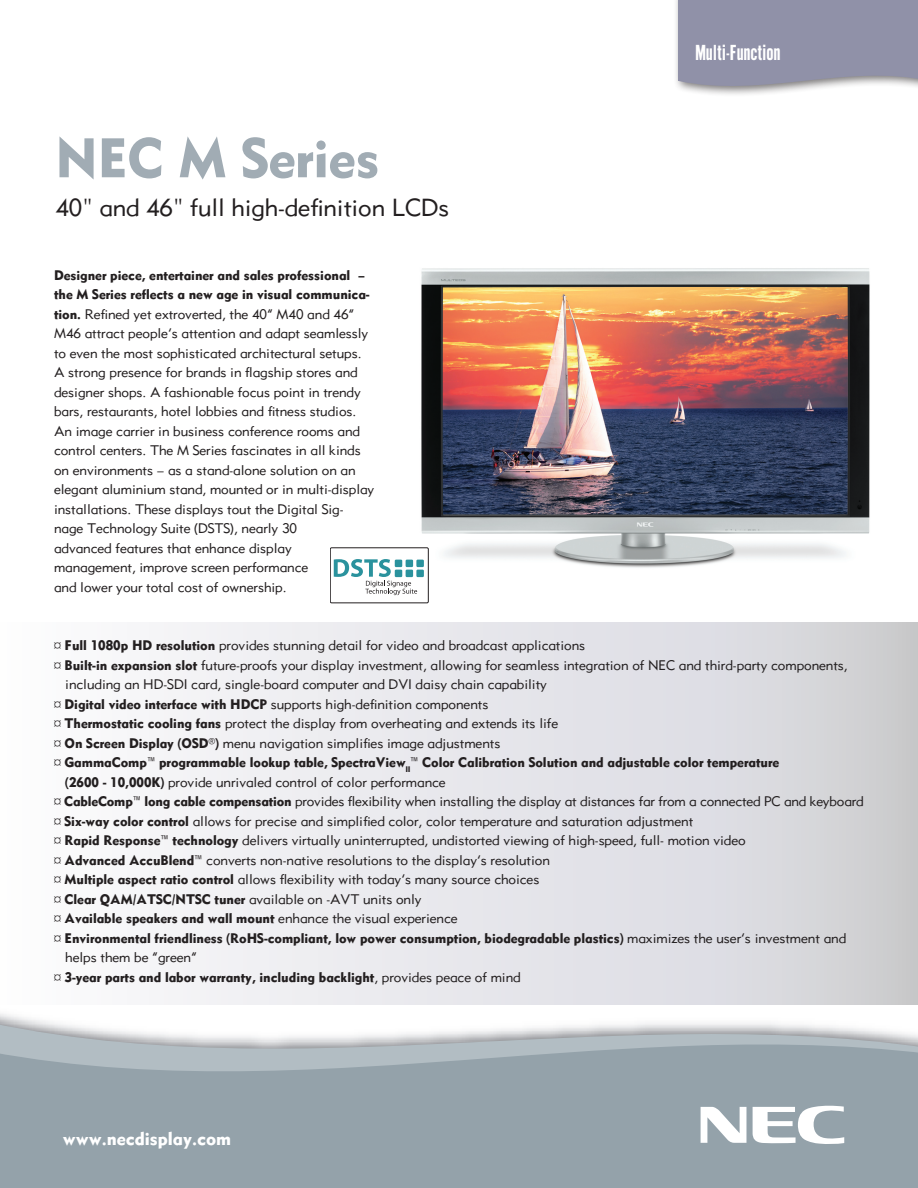
<style>
.page{position:relative;width:918px;height:1188px;background:#fff}
.page>*{position:absolute;margin:0;border:0;box-sizing:border-box;transform-origin:0 0}
.t1{font:54px "AT Gothic No 3";color:#a1acb4}
.t2{font:24px "AT Gothic No 2";color:#231f20}
.t3{font:21px "AT Gothic No 1";color:#fff}
.t4{font:18px "AT Gothic No 3";color:#fff}
.t5{font:13.5px/19.5px "AT Gothic No 2";color:#231f20}
.t6{font:13.5px/19.5px "AT Gothic No 3";color:#231f20}
.s1{font-family:"AT Gothic No 3"}
.s2{font-family:"AT Gothic No 2"}
</style>
<div class="page">
<img style="left:410px;top:268px;width:460px;height:310px">
<svg style="left:0;top:1004px;width:918px;height:184px;background:#a9b4ba"></svg>
<svg style="left:701px;top:1107px;width:45px;height:36px"></svg>
<svg style="left:753px;top:1105px;width:91px;height:39px"></svg>
<div style="left:673px;top:0;width:245px;height:97px;background:#231f20;opacity:.6"></div>
<svg style="left:678px;top:0;width:240px;height:97px;background:#9d9eb1"></svg>
<div style="left:0;top:622px;width:918px;height:382px;background:linear-gradient(to right,#fefdff,#d1d1d6)"></div>
<div style="left:330px;top:548px;width:99px;height:55px;border:1px solid #231f20"></div>
<div style="left:416px;top:570px;width:8px;height:7px;background:#2a929d"></div>
<div style="left:416px;top:560px;width:8px;height:7px;background:#2a929d"></div>
<svg style="left:334px;top:559px;width:83px;height:36px"></svg>
<p class="t1" style="left:56px;top:125px;width:326px">NEC M Series</p>
<p class="t2" style="left:56px;top:192px;width:395px">40" and 46" full high-definition LCDs</p>
<p class="t5" style="left:54px;top:265px;width:322px"><span class="s1">Designer piece, entertainer and sales professional – the M Series reflects a new age in visual communica&shy;tion.</span> Refined yet extroverted, the 40” M40 and 46” M46 attract people’s attention and adapt seamlessly to even the most sophisticated architectural setups.<br>A strong presence for brands in flagship stores and designer shops. A fashionable focus point in trendy bars, restaurants, hotel lobbies and fitness studios.<br>An image carrier in business conference rooms and control centers. The M Series fascinates in all kinds on environments – as a stand-alone solution on an elegant aluminium stand, mounted or in multi-display installations. These displays tout the Digital Sig&shy;nage Technology Suite (DSTS), nearly 30<br>advanced features that enhance display management, improve screen performance<br>and lower your total cost of ownership.</p>
<p class="t3" style="left:695px;top:40px;width:87px">Multi-Function</p>
<p class="t5" style="left:54px;top:635px;width:533px"><span class="s1">¤ Full 1080p HD resolution</span> provides stunning detail for video and broadcast applications</p>
<p class="t5" style="left:65px;top:655px;width:784px;text-indent:-11px"><span class="s1">¤ Built-in expansion slot</span> future-proofs your display investment, allowing for seamless integration of NEC and third-party components, including an HD-SDI card, single-board computer and DVI daisy chain capability</p>
<p class="t5" style="left:54px;top:694px;width:436px"><span class="s1">¤ Digital video interface with HDCP</span> supports high-definition components</p>
<p class="t5" style="left:54px;top:713px;width:506px"><span class="s1">¤ Thermostatic cooling fans</span> protect the display from overheating and extends its life</p>
<p class="t5" style="left:54px;top:733px;width:448px"><span class="s1">¤ On Screen Display (OSD®)</span> menu navigation simplifies image adjustments</p>
<p class="t6" style="left:65px;top:753px;width:716px;text-indent:-11px">¤ GammaComp™ programmable lookup table, SpectraView<sub>II</sub>™ Color Calibration Solution and adjustable color temperature (2600 - 10,000K) <span class="s2">provide unrivaled control of color performance</span></p>
<p class="t5" style="left:54px;top:791px;width:811px"><span class="s1">¤ CableComp™ long cable compensation</span> provides flexibility when installing the display at distances far from a connected PC and keyboard</p>
<p class="t5" style="left:54px;top:811px;width:641px"><span class="s1">¤ Six-way color control</span> allows for precise and simplified color, color temperature and saturation adjustment</p>
<p class="t5" style="left:54px;top:830px;width:693px"><span class="s1">¤ Rapid Response™ technology</span> delivers virtually uninterrupted, undistorted viewing of high-speed, full- motion video</p>
<p class="t5" style="left:54px;top:850px;width:497px"><span class="s1">¤ Advanced AccuBlend™</span> converts non-native resolutions to the display’s resolution</p>
<p class="t5" style="left:54px;top:869px;width:487px"><span class="s1">¤ Multiple aspect ratio control</span> allows flexibility with today’s many source choices</p>
<p class="t6" style="left:54px;top:889px;width:369px">¤ Clear QAM/ATSC/NTSC tuner <span class="s2">available on -AVT units only</span></p>
<p class="t6" style="left:54px;top:909px;width:405px">¤ Available speakers and wall mount <span class="s2">enhance the visual experience</span></p>
<p class="t6" style="left:65px;top:928px;width:782px;text-indent:-11px">¤ Environmental friendliness (RoHS-compliant, low power consumption, biodegradable plastics) <span class="s2">maximizes the user’s investment and helps them be “green”</span></p>
<p class="t6" style="left:54px;top:967px;width:468px">¤ 3-year parts and labor warranty, including backlight<span class="s2">, provides peace of mind</span></p>
<h3 class="t4" style="left:63px;top:1127px;width:170px">www.necdisplay.com</h3>
</div>
